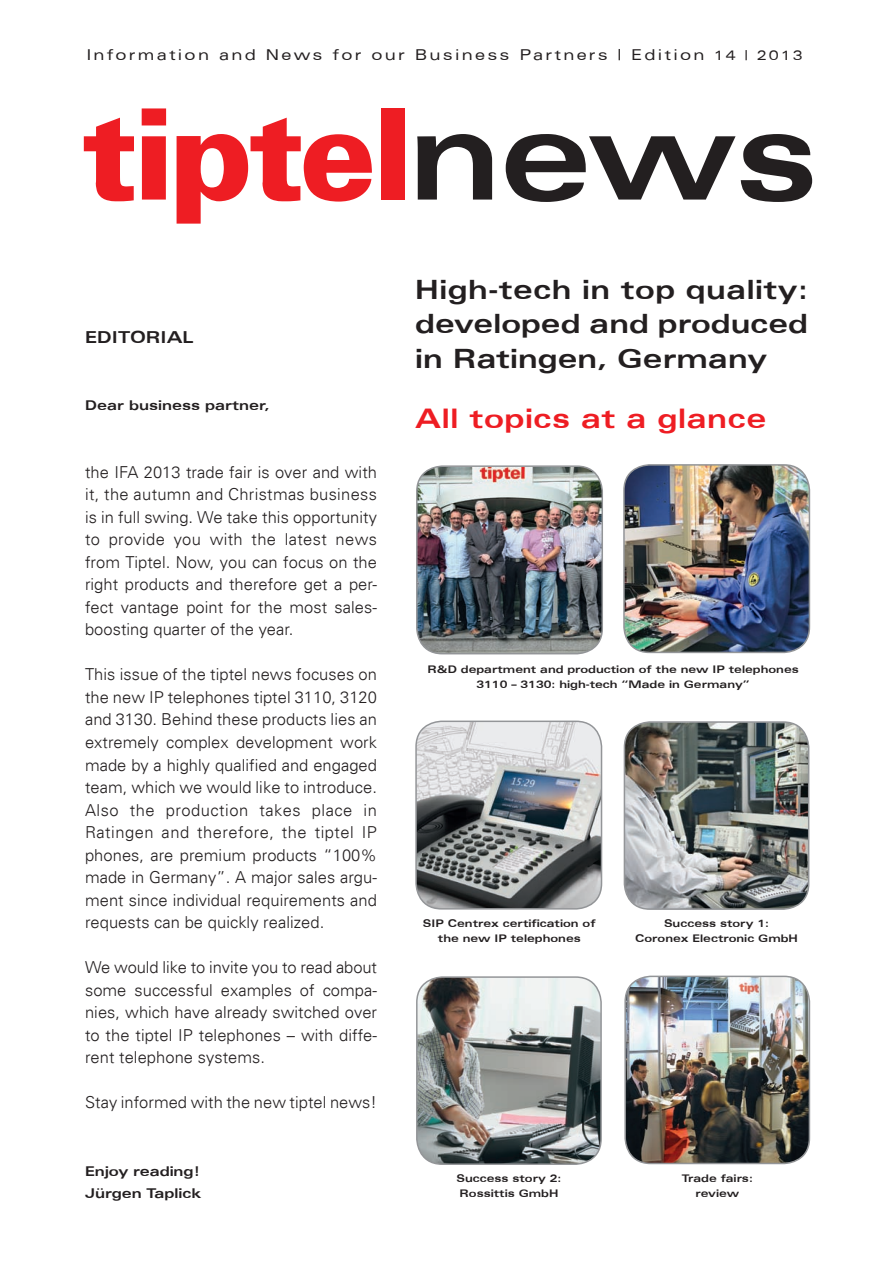
<style>
.page{position:relative;width:893px;height:1263px;background:#fff}
.page>*{position:absolute;margin:0;border:0;box-sizing:border-box;transform-origin:0 0}
.t1{font:126px "USA Black Plain";letter-spacing:-.04em;color:#ee1d23}
.t2{font:700 expanded 27px "Univers";letter-spacing:.02em;color:#ee1d23}
.t3{font:700 expanded 26.7px/34.5px "Univers";letter-spacing:.005em;color:#231f20;text-align:justify}
.t4{font:16.5px/22.5px "USA Light Plain";letter-spacing:.005em;color:#231f20;text-align:justify}
.t5{font:700 expanded 16.5px "Univers";color:#231f20}
.t6{font:expanded 15px "Univers";letter-spacing:.15em;color:#231f20}
.t7{font:700 expanded 13.5px "Univers";color:#231f20}
.t8{font:700 expanded 10.5px/15px "Univers";color:#231f20;text-align:center}
.s1{font-size:13.5px}
.s2{font-family:"Univers";font-weight:700;font-stretch:expanded;color:#231f20}
</style>
<div class="page">
<img style="left:624px;top:465px;width:185px;height:187px">
<div style="left:623px;top:464px;width:187px;height:189px;border:2px solid #939598;border-radius:26px"></div>
<img style="left:624px;top:722px;width:185px;height:187px">
<div style="left:624px;top:721px;width:185px;height:189px;border:2px solid #939598;border-radius:26px"></div>
<img style="left:417px;top:977px;width:184px;height:187px">
<div style="left:416px;top:976px;width:186px;height:189px;border:2px solid #939598;border-radius:26px"></div>
<img style="left:418px;top:723px;width:183px;height:186px">
<div style="left:415px;top:720px;width:187px;height:189px;border:2px solid #939598;border-radius:26px"></div>
<img style="left:625px;top:976px;width:184px;height:187px">
<div style="left:624px;top:976px;width:186px;height:188px;border:2px solid #939598;border-radius:26px"></div>
<img style="left:417px;top:468px;width:185px;height:185px">
<div style="left:416px;top:465px;width:187px;height:189px;border:2px solid #939598;border-radius:26px"></div>
<p class="t6" style="left:87px;top:46px;width:718px">Information and News for our Business Partners | Edition <span class="s1">14 | 2013</span></p>
<p class="t1" style="left:82px;top:76px;width:738px">tiptel<span class="s2">news</span></p>
<p class="t5" style="left:85px;top:328px;width:110px">EDITORIAL</p>
<p class="t7" style="left:85px;top:398px;width:186px">Dear business partner,</p>
<p class="t4" style="left:85px;top:460px;width:294px">the IFA 2013 trade fair is over and with it, the autumn and Christmas business is in full swing. We take this opportunity to provide you with the latest news from Tiptel. Now, you can focus on the right products and therefore get a per&shy;fect vantage point for the most sales&shy;boosting quarter of the year.</p>
<p class="t4" style="left:85px;top:663px;width:294px">This issue of the tiptel news focuses on the new IP telephones tiptel 3110, 3120 and 3130. Behind these products lies an extremely complex development work made by a highly qualified and engaged team, which we would like to introduce.</p>
<p class="t4" style="left:85px;top:798px;width:293px">Also the production takes place in Ratingen and therefore, the tiptel IP phones, are premium products “100% made in Germany”. A major sales argu&shy;ment since individual requirements and requests can be quickly realized.</p>
<p class="t4" style="left:85px;top:955px;width:294px">We would like to invite you to read about some successful examples of compa&shy;nies, which have already switched over to the tiptel IP telephones – with diffe&shy;rent telephone systems.</p>
<p class="t4" style="left:85px;top:1090px;width:293px">Stay informed with the new tiptel news!</p>
<p class="t7" style="left:85px;top:1163px;width:117px">Enjoy reading!</p>
<p class="t7" style="left:85px;top:1185px;width:118px">Jürgen Taplick</p>
<p class="t3" style="left:415px;top:272px;width:394px">High-tech in top quality: developed and produced in Ratingen, Germany</p>
<p class="t2" style="left:415px;top:403px;width:353px">All topics at a glance</p>
<p class="t8" style="left:427px;top:661px;width:373px">R&amp;D department and production of the new IP telephones<br>3110 – 3130: high-tech “Made in Germany”</p>
<p class="t8" style="left:423px;top:916px;width:174px">SIP Centrex certification of the new IP telephones</p>
<p class="t8" style="left:664px;top:916px;width:106px">Success story 1:</p>
<p class="t8" style="left:635px;top:931px;width:164px">Coronex Electronic GmbH</p>
<p class="t8" style="left:456px;top:1171px;width:106px">Success story 2:</p>
<p class="t8" style="left:460px;top:1186px;width:100px">Rossittis GmbH</p>
<p class="t8" style="left:682px;top:1171px;width:73px">Trade fairs:</p>
<p class="t8" style="left:695px;top:1186px;width:45px">review</p>
</div>
